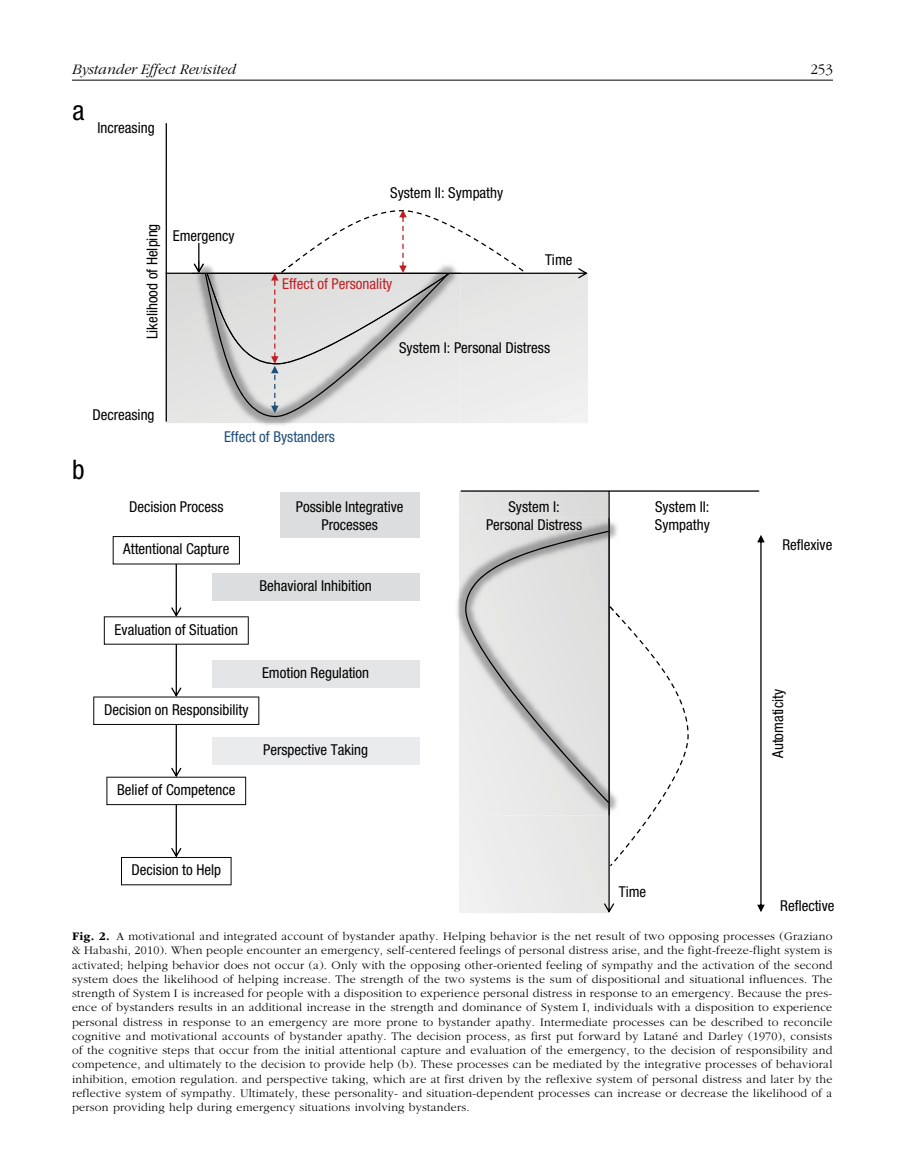
<style>
.page{position:relative;width:905px;height:1175px;background:#fff}
.page>*{position:absolute;margin:0;border:0;box-sizing:border-box;transform-origin:0 0}
.t1{font:condensed 27px "Helvetica Neue LT Std";color:#000}
.t2{font:condensed 15px/18px "Helvetica Neue LT Std";color:#000;text-align:center}
.t3{font:italic 300 15px "ITC Garamond Std";color:#000}
.t4{font:condensed 15px "Helvetica Neue LT Std";color:#bf2026}
.t5{font:condensed 15px "Helvetica Neue LT Std";color:#1e4f7a}
.t6{font:300 15px "ITC Garamond Std";color:#000}
.t7{font:300 12px/14.2px "ITC Garamond Std";letter-spacing:.02em;color:#000;text-align:justify}
.s1{font-weight:700}
</style>
<div class="page">
<hr style="left:72px;top:80px;width:760px;height:1px;background:#000">
<hr style="left:166px;top:123px;width:1px;height:298px;background:#000">
<svg style="left:93px;top:536px;width:166px;height:349px"></svg>
<hr style="left:460px;top:490px;width:299px;height:2px;background:#000">
<img style="left:459px;top:518px;width:6px;height:297px">
<svg style="left:465px;top:491px;width:223px;height:421px"></svg>
<div style="left:212px;top:573px;width:207px;height:28px;background:#dcddde"></div>
<div style="left:212px;top:660px;width:207px;height:27px;background:#e4e5e6"></div>
<div style="left:280px;top:492px;width:139px;height:46px;background:#dcddde"></div>
<div style="left:212px;top:737px;width:207px;height:27px;background:#eaebec"></div>
<svg style="left:166px;top:210px;width:421px;height:207px"></svg>
<svg style="left:757px;top:535px;width:7px;height:377px"></svg>
<p class="t3" style="left:72px;top:61px;width:165px">Bystander Effect Revisited</p>
<p class="t6" style="left:810px;top:61px;width:24px">253</p>
<h1 class="t1" style="left:73px;top:95px;width:13px">a</h1>
<p class="t2" style="left:97px;top:119px;width:59px">Increasing</p>
<p class="t2" style="left:143px;top:339px;width:117px;rotate:-90deg">Likelihood of Helping</p>
<p class="t2" style="left:173px;top:226px;width:63px">Emergency</p>
<p class="t2" style="left:390px;top:183px;width:114px">System II: Sympathy</p>
<p class="t4" style="left:282px;top:275px;width:112px">Effect of Personality</p>
<p class="t2" style="left:545px;top:251px;width:29px">Time</p>
<p class="t2" style="left:399px;top:338px;width:152px">System I: Personal Distress</p>
<h1 class="t1" style="left:72px;top:453px;width:14px">b</h1>
<p class="t2" style="left:92px;top:405px;width:64px">Decreasing</p>
<p class="t5" style="left:224px;top:428px;width:113px">Effect of Bystanders</p>
<p class="t2" style="left:129px;top:497px;width:96px">Decision Process</p>
<p class="t2" style="left:123px;top:540px;width:108px">Attentional Capture</p>
<p class="t2" style="left:296px;top:497px;width:109px">Possible Integrative<br>Processes</p>
<p class="t2" style="left:259px;top:577px;width:114px">Behavioral Inhibition</p>
<p class="t2" style="left:115px;top:620px;width:125px">Evaluation of Situation</p>
<p class="t2" style="left:104px;top:700px;width:146px">Decision on Responsibility</p>
<p class="t2" style="left:117px;top:780px;width:120px">Belief of Competence</p>
<p class="t2" style="left:262px;top:663px;width:109px">Emotion Regulation</p>
<p class="t2" style="left:263px;top:740px;width:106px">Perspective Taking</p>
<p class="t2" style="left:486px;top:497px;width:98px">System I:<br>Personal Distress</p>
<p class="t2" style="left:131px;top:861px;width:91px">Decision to Help</p>
<p class="t2" style="left:655px;top:497px;width:56px;text-align:left">System II:<br>Sympathy</p>
<p class="t2" style="left:618px;top:882px;width:29px">Time</p>
<p class="t2" style="left:782px;top:536px;width:51px">Reflexive</p>
<p class="t2" style="left:768px;top:758px;width:70px;rotate:-90deg">Automaticity</p>
<p class="t2" style="left:780px;top:896px;width:56px">Reflective</p>
<p class="t7" style="left:72px;top:929px;width:762px"><span class="s1">Fig. 2.</span> A motivational and integrated account of bystander apathy. Helping behavior is the net result of two opposing processes (Graziano &amp; Habashi, 2010). When people encounter an emergency, self-centered feelings of personal distress arise, and the fight-freeze-flight system is activated; helping behavior does not occur (a). Only with the opposing other-oriented feeling of sympathy and the activation of the second system does the likelihood of helping increase. The strength of the two systems is the sum of dispositional and situational influences. The strength of System I is increased for people with a disposition to experience personal distress in response to an emergency. Because the pres&shy;ence of bystanders results in an additional increase in the strength and dominance of System I, individuals with a disposition to experience personal distress in response to an emergency are more prone to bystander apathy. Intermediate processes can be described to reconcile cognitive and motivational accounts of bystander apathy. The decision process, as first put forward by Latané and Darley (1970), consists of the cognitive steps that occur from the initial attentional capture and evaluation of the emergency, to the decision of responsibility and competence, and ultimately to the decision to provide help (b). These processes can be mediated by the integrative processes of behavioral inhibition, emotion regulation. and perspective taking, which are at first driven by the reflexive system of personal distress and later by the reflective system of sympathy. Ultimately, these personality- and situation-dependent processes can increase or decrease the likelihood of a person providing help during emergency situations involving bystanders.</p>
</div>
